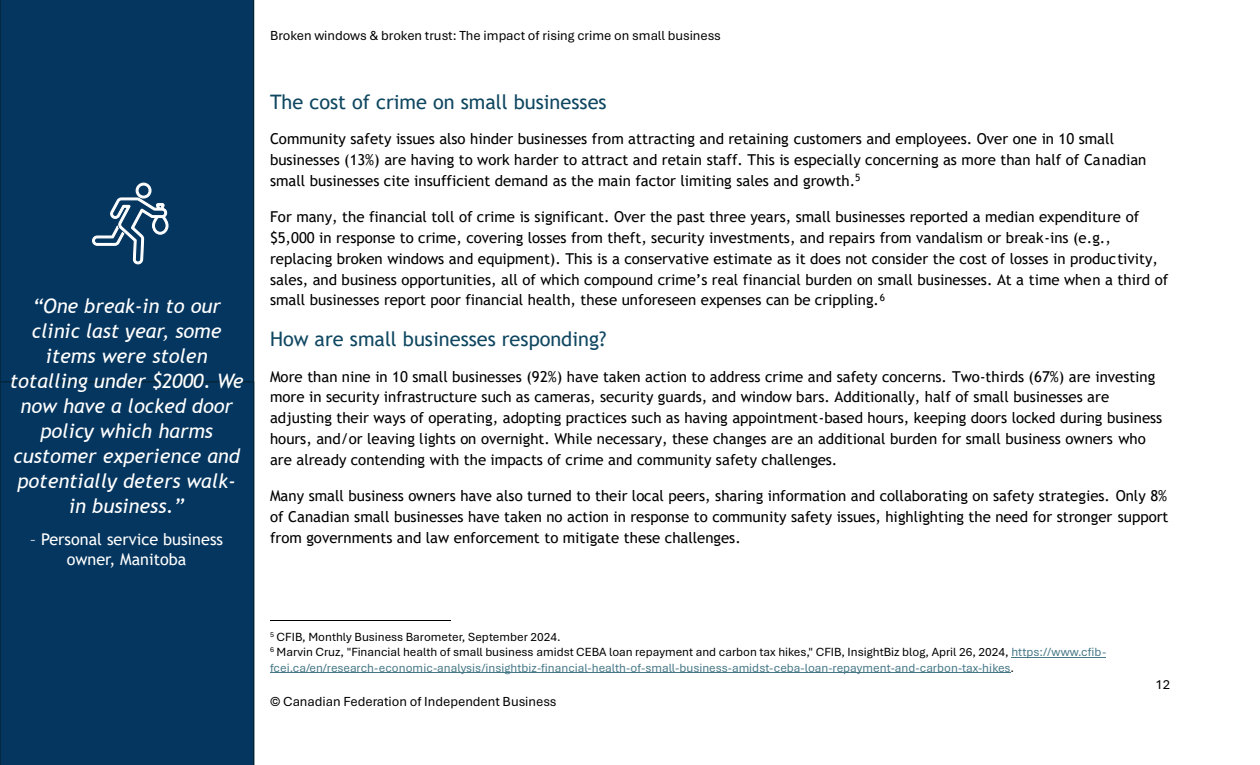
<style>
.page{position:relative;width:1260px;height:765px;background:#fff}
.page>*{position:absolute;margin:0;border:0;box-sizing:border-box;transform-origin:0 0}
.t1{font:italic 20px/25.1px "Trebuchet MS";color:#fff;text-align:center}
.t2{font:20px "Trebuchet MS";color:#0f4761}
.t3{font:16.25px/20.2px "Trebuchet MS";color:#fff;text-align:center}
.t4{font:15px/20.9px "Trebuchet MS";color:#000}
.t5{font:13.75px "Aptos";letter-spacing:-.005em;color:#000}
.t6{font:12.5px/15.2px "Aptos";color:#467886}
.t7{font:12.5px "Aptos";color:#000}
.s1{color:#000}
</style>
<div class="page">
<hr style="left:270px;top:621px;width:180px;height:1px;background:#000">
<hr style="left:1011px;top:657px;width:95px;height:1px;background:#467886">
<hr style="left:270px;top:672px;width:741px;height:1px;background:#467886">
<div style="left:0;top:0;width:254px;height:381px;background:#05365f"></div>
<div style="left:0;top:381px;width:254px;height:384px;background:#05365f"></div>
<svg style="left:91px;top:182px;width:78px;height:86px;background:#325a7b"></svg>
<p class="t1" style="left:10px;top:293px;width:235px">“One break-in to our clinic last year, some items were stolen totalling under $2000. We now have a locked door policy which harms customer experience and potentially deters walk&shy;in business.”</p>
<p class="t3" style="left:30px;top:529px;width:194px">– Personal service business owner, Manitoba</p>
<p class="t5" style="left:270px;top:27px;width:452px">Broken windows &amp; broken trust: The impact of rising crime on small business</p>
<h2 class="t2" style="left:270px;top:90px;width:338px">The cost of crime on small businesses</h2>
<p class="t4" style="left:270px;top:128px;width:878px">Community safety issues also hinder businesses from attracting and retaining customers and employees. Over one in 10 small businesses (13%) are having to work harder to attract and retain staff. This is especially concerning as more than half of Canadian small businesses cite insufficient demand as the main factor limiting sales and growth.<sup>5</sup></p>
<p class="t4" style="left:270px;top:206px;width:900px">For many, the financial toll of crime is significant. Over the past three years, small businesses reported a median expenditure of $5,000 in response to crime, covering losses from theft, security investments, and repairs from vandalism or break-ins (e.g., replacing broken windows and equipment). This is a conservative estimate as it does not consider the cost of losses in productivity, sales, and business opportunities, all of which compound crime’s real financial burden on small businesses. At a time when a third of small businesses report poor financial health, these unforeseen expenses can be crippling.<sup>6</sup></p>
<h2 class="t2" style="left:270px;top:327px;width:338px">How are small businesses responding?</h2>
<p class="t4" style="left:270px;top:366px;width:894px">More than nine in 10 small businesses (92%) have taken action to address crime and safety concerns. Two-thirds (67%) are investing more in security infrastructure such as cameras, security guards, and window bars. Additionally, half of small businesses are adjusting their ways of operating, adopting practices such as having appointment-based hours, keeping doors locked during business hours, and/or leaving lights on overnight. While necessary, these changes are an additional burden for small business owners who are already contending with the impacts of crime and community safety challenges.</p>
<p class="t4" style="left:270px;top:485px;width:900px;text-align:justify">Many small business owners have also turned to their local peers, sharing information and collaborating on safety strategies. Only 8% of Canadian small businesses have taken no action in response to community safety issues, highlighting the need for stronger support from governments and law enforcement to mitigate these challenges.</p>
<p class="t7" style="left:270px;top:629px;width:292px"><sup>5</sup> CFIB, Monthly Business Barometer, September 2024.</p>
<p class="t6" style="left:270px;top:645px;width:838px"><sup>6</sup> <span class="s1">Marvin Cruz, "Financial health of small business amidst CEBA loan repayment and carbon tax hikes," CFIB, InsightBiz blog, April 26, 2024,</span> https://www.cfib&shy;fcei.ca/en/research-economic-analysis/insightbiz-financial-health-of-small-business-amidst-ceba-loan-repayment-and-carbon-tax-hikes<span class="s1">.</span></p>
<p class="t5" style="left:270px;top:693px;width:288px">© Canadian Federation of Independent Business</p>
<p class="t5" style="left:1155px;top:676px;width:16px">12</p>
</div>
